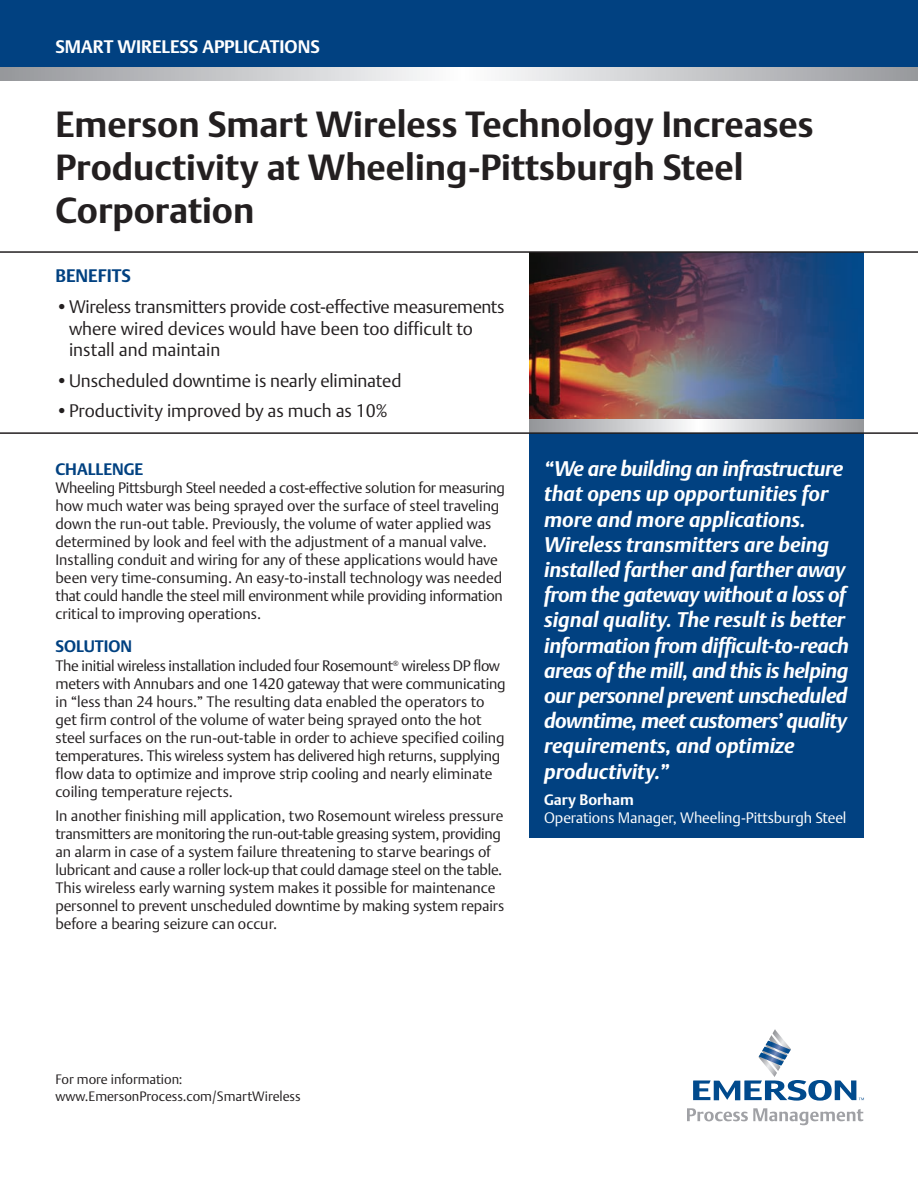
<style>
.page{position:relative;width:918px;height:1188px;background:#fff}
.page>*{position:absolute;margin:0;border:0;box-sizing:border-box;transform-origin:0 0}
.t1{font:700 36px/43.2px "DTL Argo T";color:#231f20}
.t2{font:italic 700 21px/25.2px "DTL Argo T";letter-spacing:-.015em;color:#fff}
.t3{font:18px/21.6px "DTL Argo T Light";letter-spacing:-.005em;color:#231f20}
.t4{font:700 18px "DTL Argo T";color:#fff}
.t5{font:700 18px "DTL Argo T";color:#014181}
.t6{font:700 16.5px "DTL Argo T";color:#014181}
.t7{font:15px/18px "DTL Argo T Light";letter-spacing:-.01em;color:#231f20}
.t8{font:15px "DTL Argo T Light";letter-spacing:-.005em;color:#fff}
.t9{font:700 15px "DTL Argo T";color:#fff}
.t10{font:13.5px/16.2px "DTL Argo T Light";color:#231f20}
</style>
<div class="page">
<div style="left:529px;top:433px;width:335px;height:405px;background:#014181"></div>
<img style="left:529px;top:253px;width:335px;height:166px">
<div style="left:0;top:0;width:918px;height:69px;background:#014181"></div>
<svg style="left:0;top:68px;width:918px;height:13px;background:#c8c9cc"></svg>
<svg style="left:693px;top:1029px;width:171px;height:72px"></svg>
<svg style="left:687px;top:1108px;width:176px;height:17px"></svg>
<hr style="left:0;top:251px;width:918px;height:2px;background:#231f20">
<svg style="left:529px;top:419px;width:335px;height:13px;background:#c7c8cb"></svg>
<hr style="left:0;top:432px;width:918px;height:2px;background:#231f20">
<p class="t4" style="left:56px;top:39px;width:266px">SMART WIRELESS APPLICATIONS</p>
<h1 class="t1" style="left:56px;top:105px;width:760px">Emerson Smart Wireless Technology Increases<br>Productivity at Wheeling-Pittsburgh Steel<br>Corporation</h1>
<p class="t5" style="left:56px;top:269px;width:77px">BENEFITS</p>
<p class="t3" style="left:69px;top:297px;width:437px;text-indent:-14px">•Wireless transmitters provide cost-effective measurements where wired devices would have been too difficult to install and maintain</p>
<p class="t3" style="left:56px;top:371px;width:348px">•Unscheduled downtime is nearly eliminated</p>
<p class="t3" style="left:56px;top:402px;width:334px">•Productivity improved by as much as 10%</p>
<p class="t6" style="left:56px;top:462px;width:89px">CHALLENGE</p>
<p class="t7" style="left:56px;top:480px;width:451px">Wheeling Pittsburgh Steel needed a cost-effective solution for measuring how much water was being sprayed over the surface of steel traveling down the run-out table. Previously, the volume of water applied was determined by look and feel with the adjustment of a manual valve.<br>Installing conduit and wiring for any of these applications would have been very time-consuming. An easy-to-install technology was needed that could handle the steel mill environment while providing information critical to improving operations.</p>
<p class="t6" style="left:56px;top:639px;width:78px">SOLUTION</p>
<p class="t7" style="left:56px;top:658px;width:452px">The initial wireless installation included four Rosemount<sup>®</sup> wireless DP flow meters with Annubars and one 1420 gateway that were communicating in “less than 24 hours.” The resulting data enabled the operators to get firm control of the volume of water being sprayed onto the hot steel surfaces on the run-out-table in order to achieve specified coiling temperatures. This wireless system has delivered high returns, supplying flow data to optimize and improve strip cooling and nearly eliminate coiling temperature rejects.</p>
<p class="t7" style="left:56px;top:808px;width:450px">In another finishing mill application, two Rosemount wireless pressure transmitters are monitoring the run-out-table greasing system, providing an alarm in case of a system failure threatening to starve bearings of lubricant and cause a roller lock-up that could damage steel on the table.<br>This wireless early warning system makes it possible for maintenance personnel to prevent unscheduled downtime by making system repairs before a bearing seizure can occur.</p>
<p class="t2" style="left:544px;top:458px;width:306px">“We are building an infrastructure that opens up opportunities for more and more applications.<br>Wireless transmitters are being installed farther and farther away from the gateway without a loss of signal quality. The result is better information from difficult-to-reach areas of the mill, and this is helping our personnel prevent unscheduled downtime, meet customers’ quality requirements, and optimize productivity.”</p>
<p class="t9" style="left:544px;top:794px;width:91px">Gary Borham</p>
<p class="t8" style="left:544px;top:812px;width:304px">Operations Manager, Wheeling-Pittsburgh Steel</p>
<p class="t10" style="left:56px;top:1073px;width:247px">For more information: www.EmersonProcess.com/SmartWireless</p>
</div>
